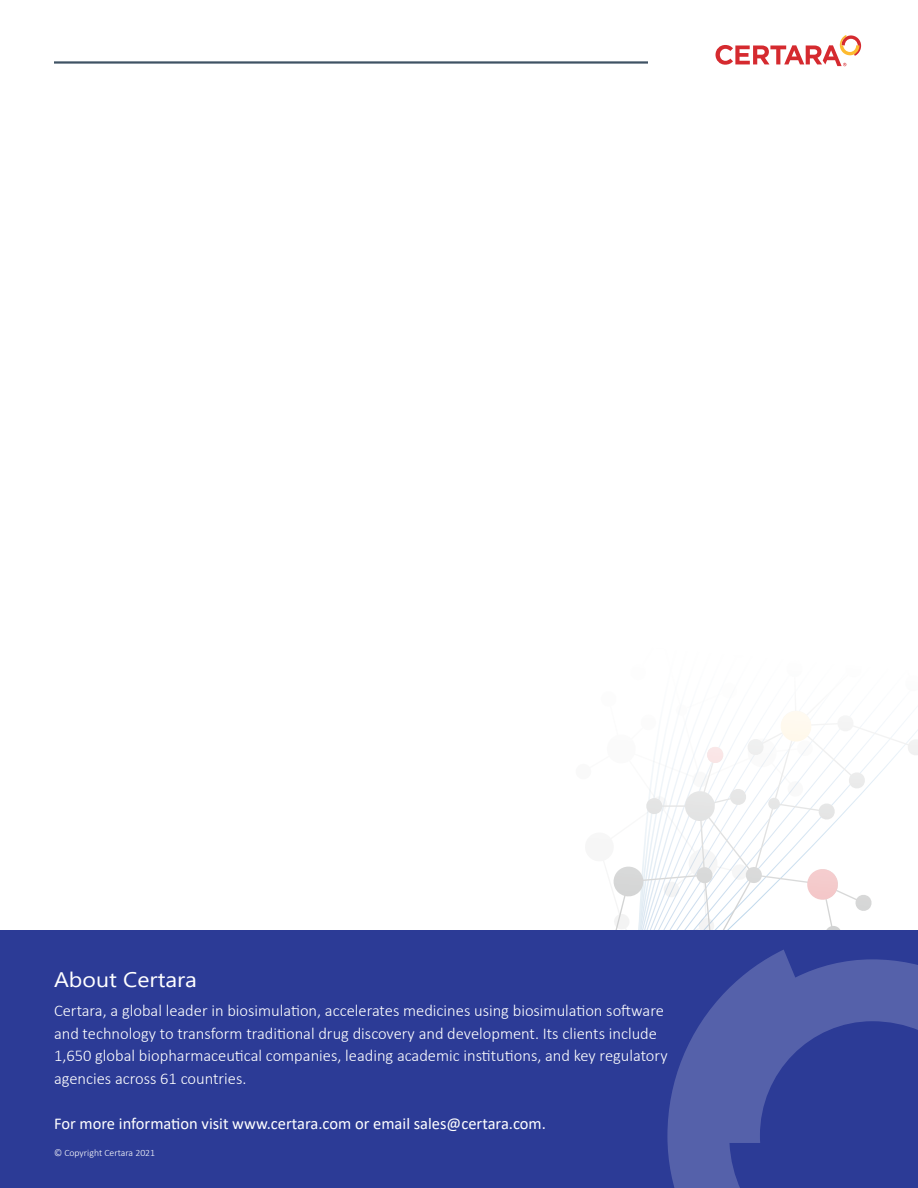
<style>
.page{position:relative;width:918px;height:1188px;background:#fff}
.page>*{position:absolute;margin:0;border:0;box-sizing:border-box;transform-origin:0 0}
.t1{font:21px "Segoe UI";color:#fff;scale:1.1 1}
.t2{font:300 16.5px/22.5px "Calibri";color:#fff}
.t3{font:16.5px "Calibri";color:#fff}
.t4{font:300 9.75px "Calibri";color:#fff}
</style>
<div class="page">
<svg style="left:716px;top:35px;width:145px;height:31px"></svg>
<hr style="left:54px;top:61px;width:594px;height:3px;background:#3f5364">
<svg style="left:189px;top:714px;width:729px;height:217px"></svg>
<svg style="left:779px;top:711px;width:34px;height:32px"></svg>
<svg style="left:706px;top:746px;width:18px;height:18px"></svg>
<svg style="left:795px;top:821px;width:123px;height:110px"></svg>
<div style="left:0;top:931px;width:918px;height:257px;background:#2c3b96"></div>
<svg style="left:667px;top:950px;width:251px;height:238px"></svg>
<p class="t1" style="left:54px;top:960px;width:132px">About Certara</p>
<p class="t2" style="left:54px;top:1000px;width:615px">Certara, a global leader in biosimulation, accelerates medicines using biosimulation software and technology to transform traditional drug discovery and development. Its clients include 1,650 global biopharmaceutical companies, leading academic institutions, and key regulatory agencies across 61 countries.</p>
<p class="t3" style="left:54px;top:1112px;width:493px">For more information visit www.certara.com or email sales@certara.com.</p>
<p class="t4" style="left:54px;top:1147px;width:103px">© Copyright Certara 2021</p>
</div>
